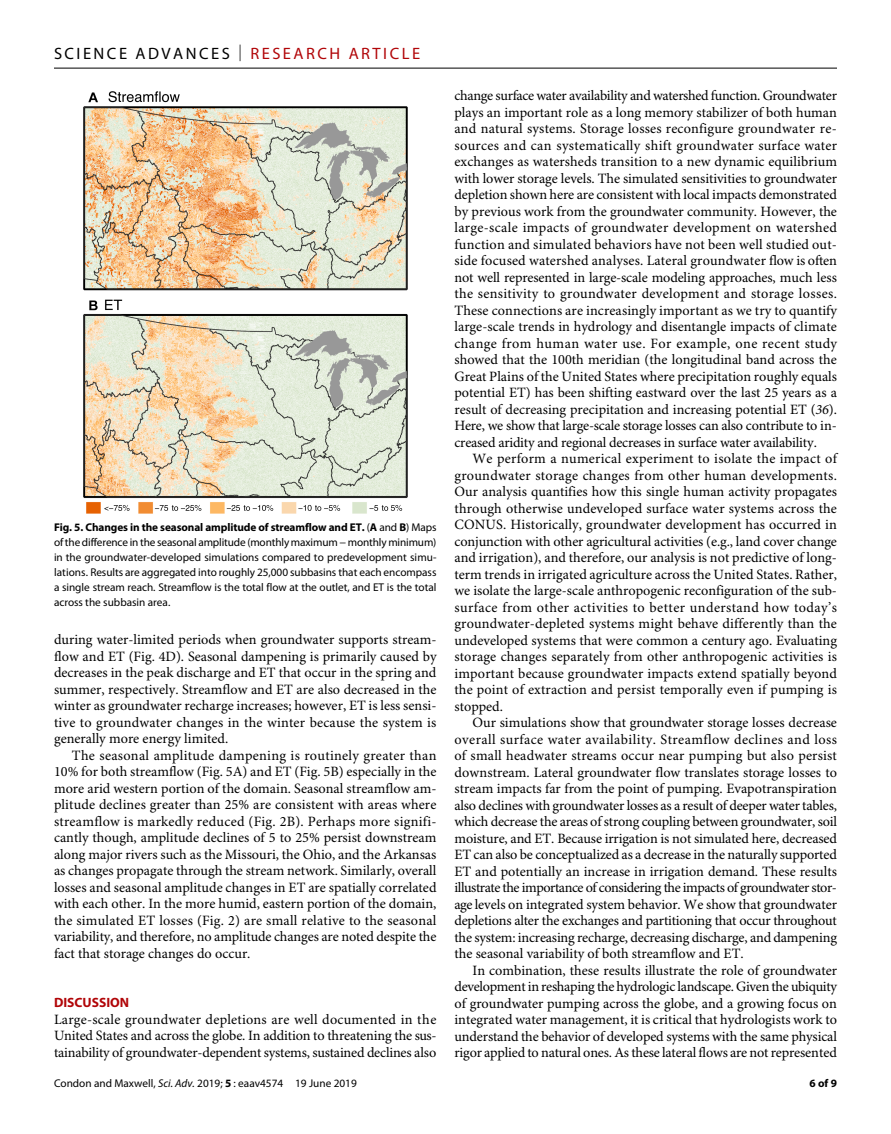
<style>
.page{position:relative;width:891px;height:1134px;background:#fff}
.page>*{position:absolute;margin:0;border:0;box-sizing:border-box;transform-origin:0 0}
.t1{font:16.5px "Myriad Pro";letter-spacing:.15em;color:#000}
.t2{font:14.25px/16.5px "Minion Pro";color:#000;text-align:justify}
.t3{font:700 13.5px "Myriad Pro";color:#b10508}
.t4{font:11.25px/15px "Myriad Pro";color:#000;text-align:justify}
.t5{font:700 11.25px "Myriad Pro";color:#000}
.s1{font-weight:300}
.s2{color:#b10508}
.s3{font-weight:700}
.s4{font-style:italic}
</style>
<div class="page">
<hr style="left:54px;top:68px;width:783px;height:1px;background:#000">
<img style="left:83px;top:91px;width:325px;height:423px">
<p class="t1" style="left:54px;top:40px;width:368px">SCIENCE ADVANCES <span class="s1">|</span> <span class="s2">RESEARCH ARTICLE</span></p>
<p class="t4" style="left:54px;top:520px;width:384px"><span class="s3">Fig. 5. Changes in the seasonal amplitude of streamflow and ET.</span> (<span class="s3">A</span> and <span class="s3">B</span>) Maps of the difference in the seasonal amplitude (monthly maximum − monthly minimum) in the groundwater-developed simulations compared to predevelopment simu&shy;lations. Results are aggregated into roughly 25,000 subbasins that each encompass a single stream reach. Streamflow is the total flow at the outlet, and ET is the total across the subbasin area.</p>
<p class="t2" style="left:54px;top:633px;width:384px">during water-limited periods when groundwater supports stream&shy;flow and ET (Fig. 4D). Seasonal dampening is primarily caused by decreases in the peak discharge and ET that occur in the spring and summer, respectively. Streamflow and ET are also decreased in the winter as groundwater recharge increases; however, ET is less sensi&shy;tive to groundwater changes in the winter because the system is generally more energy limited.</p>
<p class="t2" style="left:54px;top:748px;width:384px;text-indent:18px">The seasonal amplitude dampening is routinely greater than 10% for both streamflow (Fig. 5A) and ET (Fig. 5B) especially in the more arid western portion of the domain. Seasonal streamflow am&shy;plitude declines greater than 25% are consistent with areas where streamflow is markedly reduced (Fig. 2B). Perhaps more signifi&shy;cantly though, amplitude declines of 5 to 25% persist downstream along major rivers such as the Missouri, the Ohio, and the Arkansas as changes propagate through the stream network. Similarly, overall losses and seasonal amplitude changes in ET are spatially correlated with each other. In the more humid, eastern portion of the domain, the simulated ET losses (Fig. 2) are small relative to the seasonal variability, and therefore, no amplitude changes are noted despite the fact that storage changes do occur.</p>
<p class="t3" style="left:54px;top:992px;width:77px">DISCUSSION</p>
<p class="t2" style="left:54px;top:1012px;width:384px">Large-scale groundwater depletions are well documented in the United States and across the globe. In addition to threatening the sus&shy;tainability of groundwater-dependent systems, sustained declines also</p>
<p class="t4" style="left:54px;top:1076px;width:304px">Condon and Maxwell, <span class="s4">Sci. Adv.</span> 2019; <span class="s3">5</span> : eaav4574 19 June 2019</p>
<p class="t2" style="left:454px;top:89px;width:384px">change surface water availability and watershed function. Groundwater plays an important role as a long memory stabilizer of both human and natural systems. Storage losses reconfigure groundwater re&shy;sources and can systematically shift groundwater surface water exchanges as watersheds transition to a new dynamic equilibrium with lower storage levels. The simulated sensitivities to groundwater depletion shown here are consistent with local impacts demonstrated by previous work from the groundwater community. However, the large-scale impacts of groundwater development on watershed function and simulated behaviors have not been well studied out&shy;side focused watershed analyses. Lateral groundwater flow is often not well represented in large-scale modeling approaches, much less the sensitivity to groundwater development and storage losses.<br>These connections are increasingly important as we try to quantify large-scale trends in hydrology and disentangle impacts of climate change from human water use. For example, one recent study showed that the 100th meridian (the longitudinal band across the Great Plains of the United States where precipitation roughly equals potential ET) has been shifting eastward over the last 25 years as a result of decreasing precipitation and increasing potential ET (<span class="s4">36</span>).<br>Here, we show that large-scale storage losses can also contribute to in&shy;creased aridity and regional decreases in surface water availability.</p>
<p class="t2" style="left:454px;top:452px;width:384px;text-indent:18px">We perform a numerical experiment to isolate the impact of groundwater storage changes from other human developments.<br>Our analysis quantifies how this single human activity propagates through otherwise undeveloped surface water systems across the CONUS. Historically, groundwater development has occurred in conjunction with other agricultural activities (e.g., land cover change and irrigation), and therefore, our analysis is not predictive of long&shy;term trends in irrigated agriculture across the United States. Rather, we isolate the large-scale anthropogenic reconfiguration of the sub&shy;surface from other activities to better understand how today’s groundwater-depleted systems might behave differently than the undeveloped systems that were common a century ago. Evaluating storage changes separately from other anthropogenic activities is important because groundwater impacts extend spatially beyond the point of extraction and persist temporally even if pumping is stopped.</p>
<p class="t2" style="left:454px;top:716px;width:384px;text-indent:18px">Our simulations show that groundwater storage losses decrease overall surface water availability. Streamflow declines and loss of small headwater streams occur near pumping but also persist downstream. Lateral groundwater flow translates storage losses to stream impacts far from the point of pumping. Evapotranspiration also declines with groundwater losses as a result of deeper water tables, which decrease the areas of strong coupling between groundwater, soil moisture, and ET. Because irrigation is not simulated here, decreased ET can also be conceptualized as a decrease in the naturally supported ET and potentially an increase in irrigation demand. These results illustrate the importance of considering the impacts of groundwater stor&shy;age levels on integrated system behavior. We show that groundwater depletions alter the exchanges and partitioning that occur throughout the system: increasing recharge, decreasing discharge, and dampening the seasonal variability of both streamflow and ET.</p>
<p class="t2" style="left:454px;top:963px;width:384px;text-indent:18px">In combination, these results illustrate the role of groundwater development in reshaping the hydrologic landscape. Given the ubiquity of groundwater pumping across the globe, and a growing focus on integrated water management, it is critical that hydrologists work to understand the behavior of developed systems with the same physical rigor applied to natural ones. As these lateral flows are not represented</p>
<p class="t5" style="left:810px;top:1074px;width:29px">6 of 9</p>
</div>
